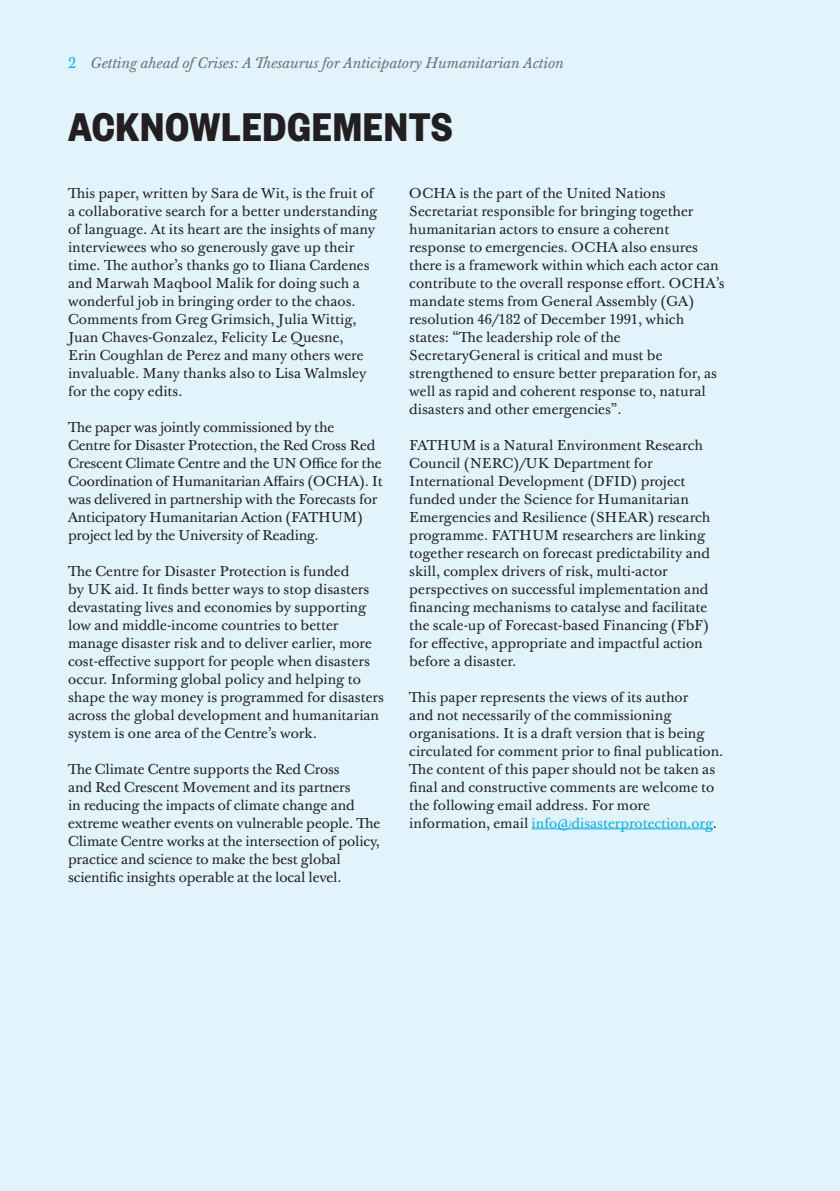
<style>
.page{position:relative;width:840px;height:1191px;background:#fff}
.page>*{position:absolute;margin:0;border:0;box-sizing:border-box;transform-origin:0 0}
.Chapter_title{font:700 44px "Founders Grotesk Cond";letter-spacing:.015em;color:#231f20}
._3___Baskerville_Sma{font:italic 15px "Baskerville 10 Pro";color:#6c6d70}
._2___Baskerville_Med{font:14px/18px "Baskerville 10 Pro";color:#231f20}
.s1{font-style:normal;color:#00aeef}
.s2{color:#00aeef}
</style>
<div class="page">
<div style="left:0;top:0;width:839px;height:1191px;background:#e1f4fc"></div>
<hr style="left:531px;top:828px;width:181px;height:1px;background:#00aeef">
<p class="_3___Baskerville_Sma" style="left:68px;top:53px;width:497px"><span class="s1">2</span> Getting ahead of Crises: A Thesaurus for Anticipatory Humanitarian Action</p>
<p class="_3___Baskerville_Sma" style="left:140px;top:53px;width:11px">A</p>
<p class="Chapter_title" style="left:68px;top:100px;width:386px">ACKNOWLEDGEMENTS</p>
<p class="_2___Baskerville_Med" style="left:68px;top:184px;width:310px">This paper, written by Sara de Wit, is the fruit of a collaborative search for a better understanding of language. At its heart are the insights of many interviewees who so generously gave up their time. The author’s thanks go to Iliana Cardenes and Marwah Maqbool Malik for doing such a wonderful job in bringing order to the chaos.<br>Comments from Greg Grimsich, Julia Wittig, Juan Chaves-Gonzalez, Felicity Le Quesne,<br>Erin Coughlan de Perez and many others were invaluable. Many thanks also to Lisa Walmsley for the copy edits.</p>
<p class="_2___Baskerville_Med" style="left:68px;top:418px;width:316px">The paper was jointly commissioned by the<br>Centre for Disaster Protection, the Red Cross Red Crescent Climate Centre and the UN Office for the Coordination of Humanitarian Affairs (OCHA). It was delivered in partnership with the Forecasts for Anticipatory Humanitarian Action (FATHUM) project led by the University of Reading.</p>
<p class="_2___Baskerville_Med" style="left:68px;top:562px;width:317px">The Centre for Disaster Protection is funded<br>by UK aid. It finds better ways to stop disasters devastating lives and economies by supporting low and middle-income countries to better manage disaster risk and to deliver earlier, more cost-effective support for people when disasters occur. Informing global policy and helping to shape the way money is programmed for disasters across the global development and humanitarian system is one area of the Centre’s work.</p>
<p class="_2___Baskerville_Med" style="left:68px;top:760px;width:313px">The Climate Centre supports the Red Cross<br>and Red Crescent Movement and its partners<br>in reducing the impacts of climate change and extreme weather events on vulnerable people. The Climate Centre works at the intersection of policy, practice and science to make the best global scientific insights operable at the local level.</p>
<p class="_2___Baskerville_Med" style="left:409px;top:184px;width:316px">OCHA is the part of the United Nations Secretariat responsible for bringing together humanitarian actors to ensure a coherent response to emergencies. OCHA also ensures there is a framework within which each actor can contribute to the overall response effort. OCHA’s mandate stems from General Assembly (GA) resolution 46/182 of December 1991, which states: “The leadership role of the SecretaryGeneral is critical and must be strengthened to ensure better preparation for, as well as rapid and coherent response to, natural disasters and other emergencies”.</p>
<p class="_2___Baskerville_Med" style="left:409px;top:436px;width:302px">FATHUM is a Natural Environment Research Council (NERC)/UK Department for International Development (DFID) project funded under the Science for Humanitarian Emergencies and Resilience (SHEAR) research programme. FATHUM researchers are linking together research on forecast predictability and skill, complex drivers of risk, multi-actor perspectives on successful implementation and financing mechanisms to catalyse and facilitate the scale-up of Forecast-based Financing (FbF) for effective, appropriate and impactful action before a disaster.</p>
<p class="_2___Baskerville_Med" style="left:409px;top:688px;width:315px">This paper represents the views of its author<br>and not necessarily of the commissioning organisations. It is a draft version that is being circulated for comment prior to final publication.<br>The content of this paper should not be taken as final and constructive comments are welcome to the following email address. For more information, email <span class="s2">info@disasterprotection.org</span>.</p>
</div>
